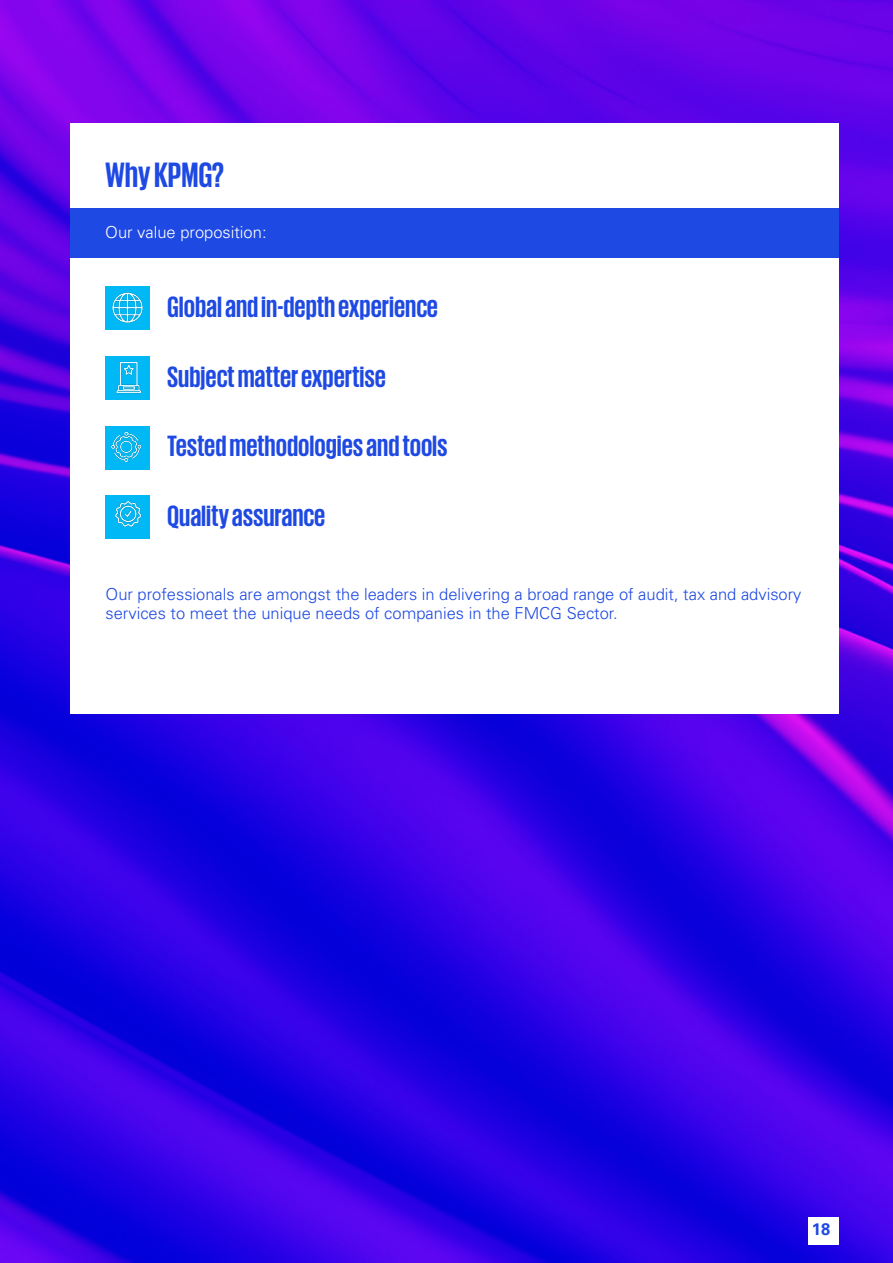
<style>
.page{position:relative;width:893px;height:1263px;background:#fff}
.page>*{position:absolute;margin:0;border:0;box-sizing:border-box;transform-origin:0 0}
.t1{font:700 36px "KPMG";color:#1e49e2}
.t2{font:700 30px "KPMG";color:#1e49e2}
.t3{font:300 16.5px "Univers";color:#1e49e2}
.t4{font:300 16.5px "Univers";color:#fff}
.t5{font:700 16.5px "Univers";color:#1e49e2}
</style>
<div class="page">
<img style="left:0;top:0;width:893px;height:1263px">
<div style="left:71px;top:123px;width:768px;height:591px;background:#fff"></div>
<div style="left:71px;top:208px;width:768px;height:50px;background:#1e49e2"></div>
<div style="left:105px;top:286px;width:44px;height:44px;background:#00b8f5"></div>
<img style="left:112px;top:292px;width:31px;height:31px">
<img style="left:105px;top:356px;width:44px;height:44px">
<div style="left:105px;top:426px;width:44px;height:43px;background:#00b8f5"></div>
<img style="left:111px;top:431px;width:31px;height:31px">
<div style="left:105px;top:495px;width:44px;height:44px;background:#00b8f5"></div>
<img style="left:115px;top:501px;width:27px;height:26px">
<div style="left:808px;top:1217px;width:30px;height:28px;background:#fff"></div>
<p class="t1" style="left:105px;top:157px;width:121px">Why KPMG?</p>
<p class="t4" style="left:105px;top:223px;width:163px">Our value proposition:</p>
<p class="t2" style="left:167px;top:292px;width:272px">Global and in-depth experience</p>
<p class="t2" style="left:167px;top:361px;width:220px">Subject matter expertise</p>
<p class="t2" style="left:167px;top:431px;width:282px">Tested methodologies and tools</p>
<p class="t2" style="left:167px;top:501px;width:160px">Quality assurance</p>
<p class="t3" style="left:106px;top:584px;width:697px">Our professionals are amongst the leaders in delivering a broad range of audit, tax and advisory</p>
<p class="t3" style="left:106px;top:603px;width:514px">services to meet the unique needs of companies in the FMCG Sector.</p>
<p class="t5" style="left:812px;top:1219px;width:20px">18</p>
</div>
